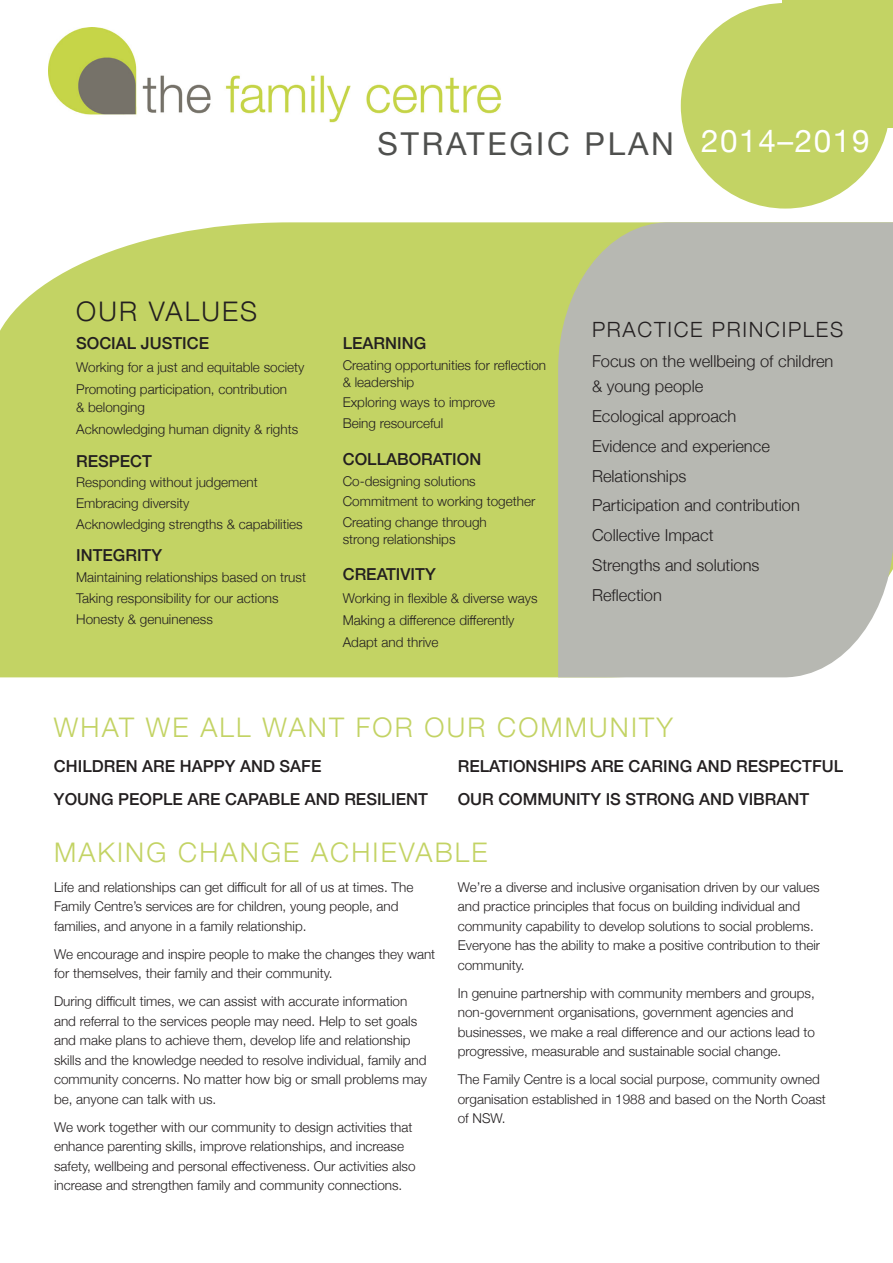
<style>
.page{position:relative;width:893px;height:1263px;background:#fff}
.page>*{position:absolute;margin:0;border:0;box-sizing:border-box;transform-origin:0 0}
.t1{font:31.5px "Helvetica Neue";letter-spacing:.09em;color:#4f504e}
.t2{font:31.5px "Helvetica Neue";letter-spacing:.05em;color:#fff}
.t3{font:300 27px "Helvetica Neue";letter-spacing:.08em;color:#c3d364}
.t4{font:300 27px "Helvetica Neue";letter-spacing:.08em;color:#231f20}
.t5{font:300 21px "Helvetica Neue";letter-spacing:.08em;color:#231f20}
.t6{font:500 16.5px "Helvetica Neue";color:#231f20}
.t7{font:300 16.5px/25.5px "Helvetica Neue";color:#231f20}
.t8{font:300 13.5px/19.5px "Helvetica Neue";color:#231f20}
</style>
<div class="page">
<div style="left:782px;top:0;width:111px;height:128px;background:#c3d364"></div>
<svg style="left:681px;top:3px;width:207px;height:206px"></svg>
<img style="left:48px;top:27px;width:453px;height:96px">
<div style="left:0;top:222px;width:558px;height:455px;background:#c3d364"></div>
<div style="left:558px;top:222px;width:335px;height:455px;background:#b7b8b2"></div>
<p class="t1" style="left:378px;top:121px;width:298px">STRATEGIC PLAN</p>
<p class="t2" style="left:701px;top:118px;width:170px">2014–2019</p>
<p class="t4" style="left:76px;top:290px;width:183px">OUR VALUES</p>
<p class="t6" style="left:76px;top:330px;width:134px">SOCIAL JUSTICE</p>
<p class="t8" style="left:76px;top:356px;width:230px">Working for a just and equitable society</p>
<p class="t8" style="left:76px;top:379px;width:213px;line-height:18px">Promoting participation, contribution &amp; belonging</p>
<p class="t8" style="left:76px;top:418px;width:224px">Acknowledging human dignity &amp; rights</p>
<p class="t6" style="left:76px;top:447px;width:77px">RESPECT</p>
<p class="t8" style="left:76px;top:472px;width:183px">Responding without judgement</p>
<p class="t8" style="left:76px;top:493px;width:115px">Embracing diversity</p>
<p class="t8" style="left:76px;top:513px;width:228px">Acknowledging strengths &amp; capabilities</p>
<p class="t6" style="left:76px;top:542px;width:87px">INTEGRITY</p>
<p class="t8" style="left:76px;top:567px;width:231px">Maintaining relationships based on trust</p>
<p class="t8" style="left:76px;top:587px;width:204px">Taking responsibility for our actions</p>
<p class="t8" style="left:76px;top:608px;width:138px">Honesty &amp; genuineness</p>
<p class="t6" style="left:343px;top:330px;width:85px">LEARNING</p>
<p class="t8" style="left:343px;top:356px;width:205px;line-height:16.5px">Creating opportunities for reflection &amp; leadership</p>
<p class="t8" style="left:343px;top:392px;width:154px">Exploring ways to improve</p>
<p class="t8" style="left:343px;top:412px;width:102px">Being resourceful</p>
<p class="t6" style="left:343px;top:446px;width:140px">COLLABORATION</p>
<p class="t8" style="left:343px;top:470px;width:135px">Co-designing solutions</p>
<p class="t8" style="left:343px;top:491px;width:194px">Commitment to working together</p>
<p class="t8" style="left:343px;top:513px;width:146px;line-height:16.5px">Creating change through strong relationships</p>
<p class="t6" style="left:343px;top:561px;width:94px">CREATIVITY</p>
<p class="t8" style="left:343px;top:587px;width:196px">Working in flexible &amp; diverse ways</p>
<p class="t8" style="left:343px;top:609px;width:173px">Making a difference differently</p>
<p class="t8" style="left:343px;top:632px;width:97px">Adapt and thrive</p>
<p class="t5" style="left:592px;top:313px;width:253px">PRACTICE PRINCIPLES</p>
<p class="t7" style="left:592px;top:347px;width:243px">Focus on the wellbeing of children &amp; young people</p>
<p class="t7" style="left:592px;top:402px;width:146px">Ecological approach</p>
<p class="t7" style="left:592px;top:432px;width:179px">Evidence and experience</p>
<p class="t7" style="left:592px;top:462px;width:96px">Relationships</p>
<p class="t7" style="left:592px;top:491px;width:209px">Participation and contribution</p>
<p class="t7" style="left:592px;top:521px;width:123px">Collective Impact</p>
<p class="t7" style="left:592px;top:551px;width:169px">Strengths and solutions</p>
<p class="t7" style="left:592px;top:581px;width:71px">Reflection</p>
<p class="t3" style="left:54px;top:705px;width:620px">WHAT WE ALL WANT FOR OUR COMMUNITY</p>
<p class="t6" style="left:54px;top:753px;width:269px">CHILDREN ARE HAPPY AND SAFE</p>
<p class="t6" style="left:54px;top:785px;width:375px">YOUNG PEOPLE ARE CAPABLE AND RESILIENT</p>
<p class="t6" style="left:458px;top:753px;width:387px">RELATIONSHIPS ARE CARING AND RESPECTFUL</p>
<p class="t6" style="left:458px;top:785px;width:353px">OUR COMMUNITY IS STRONG AND VIBRANT</p>
<p class="t3" style="left:54px;top:830px;width:435px">MAKING CHANGE ACHIEVABLE</p>
<p class="t8" style="left:54px;top:876px;width:361px">Life and relationships can get difficult for all of us at times. The<br>Family Centre’s services are for children, young people, and families, and anyone in a family relationship.</p>
<p class="t8" style="left:54px;top:943px;width:383px">We encourage and inspire people to make the changes they want for themselves, their family and their community.</p>
<p class="t8" style="left:54px;top:991px;width:375px">During difficult times, we can assist with accurate information and referral to the services people may need. Help to set goals and make plans to achieve them, develop life and relationship skills and the knowledge needed to resolve individual, family and community concerns. No matter how big or small problems may be, anyone can talk with us.</p>
<p class="t8" style="left:54px;top:1116px;width:363px">We work together with our community to design activities that enhance parenting skills, improve relationships, and increase safety, wellbeing and personal effectiveness. Our activities also increase and strengthen family and community connections.</p>
<p class="t8" style="left:458px;top:876px;width:364px">We’re a diverse and inclusive organisation driven by our values and practice principles that focus on building individual and community capability to develop solutions to social problems.<br>Everyone has the ability to make a positive contribution to their community.</p>
<p class="t8" style="left:458px;top:982px;width:359px">In genuine partnership with community members and groups, non-government organisations, government agencies and businesses, we make a real difference and our actions lead to progressive, measurable and sustainable social change.</p>
<p class="t8" style="left:458px;top:1069px;width:370px">The Family Centre is a local social purpose, community owned organisation established in 1988 and based on the North Coast of NSW.</p>
</div>
